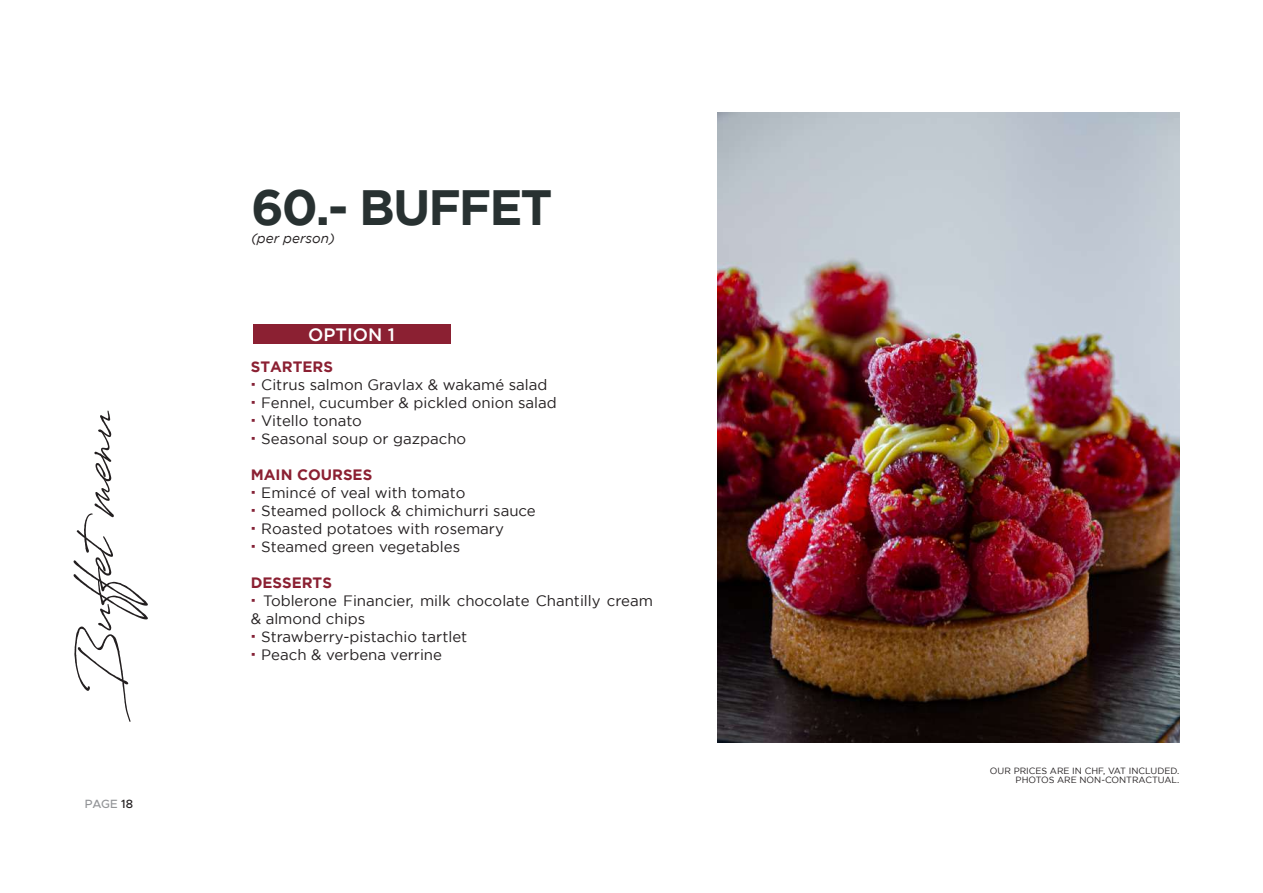
<style>
.page{position:relative;width:1263px;height:893px;background:#fff}
.page>*{position:absolute;margin:0;border:0;box-sizing:border-box;transform-origin:0 0}
.t1{font:55.5px "Antro Vectra Bolder";color:#231f20}
.t2{font:700 49.5px "Gotham";letter-spacing:-.04em;color:#283131}
.t3{font:500 18px "Gotham";color:#fff}
.t4{font:15px/18px "Gotham";color:#231f20}
.t5{font:italic 13.5px "Gotham";color:#231f20}
.t6{font:500 12px "Metropolis";color:#939598}
.t7{font:9px/9px "Gotham";color:#231f20;text-align:right}
.s1{color:#231f20}
.s2{font-weight:700;color:#8b2032}
.s3{font-weight:700;font-size:18px;color:#842136}
</style>
<div class="page">
<img style="left:718px;top:113px;width:461px;height:629px">
<div style="left:253px;top:324px;width:197px;height:20px;background:#8b2032"></div>
<h1 class="t1" style="left:58px;top:702px;width:294px;rotate:-90deg">Buffetmenu</h1>
<p class="t6" style="left:85px;top:796px;width:50px">PAGE <span class="s1">18</span></p>
<h2 class="t2" style="left:251px;top:179px;width:303px">60.- BUFFET</h2>
<p class="t5" style="left:251px;top:231px;width:85px">(per person)</p>
<p class="t3" style="left:308px;top:323px;width:88px">OPTION 1</p>
<p class="t4" style="left:251px;top:357px;width:308px"><span class="s2">STARTERS<br></span><span class="s3">·</span> Citrus salmon Gravlax &amp; wakamé salad<br><span class="s3">·</span> Fennel, cucumber &amp; pickled onion salad <span class="s3">·</span> Vitello tonato<br><span class="s3">·</span> Seasonal soup or gazpacho</p>
<p class="t4" style="left:251px;top:465px;width:287px"><span class="s2">MAIN COURSES<br></span><span class="s3">·</span> Emincé of veal with tomato<br><span class="s3">·</span> Steamed pollock &amp; chimichurri sauce <span class="s3">·</span> Roasted potatoes with rosemary<br><span class="s3">·</span> Steamed green vegetables</p>
<p class="t4" style="left:251px;top:573px;width:404px"><span class="s2">DESSERTS<br></span><span class="s3">·</span> Toblerone Financier, milk chocolate Chantilly cream &amp; almond chips<br><span class="s3">·</span> Strawberry-pistachio tartlet<br><span class="s3">·</span> Peach &amp; verbena verrine</p>
<p class="t7" style="left:990px;top:766px;width:191px">OUR PRICES ARE IN CHF, VAT INCLUDED.<br>PHOTOS ARE NON-CONTRACTUAL.</p>
</div>
